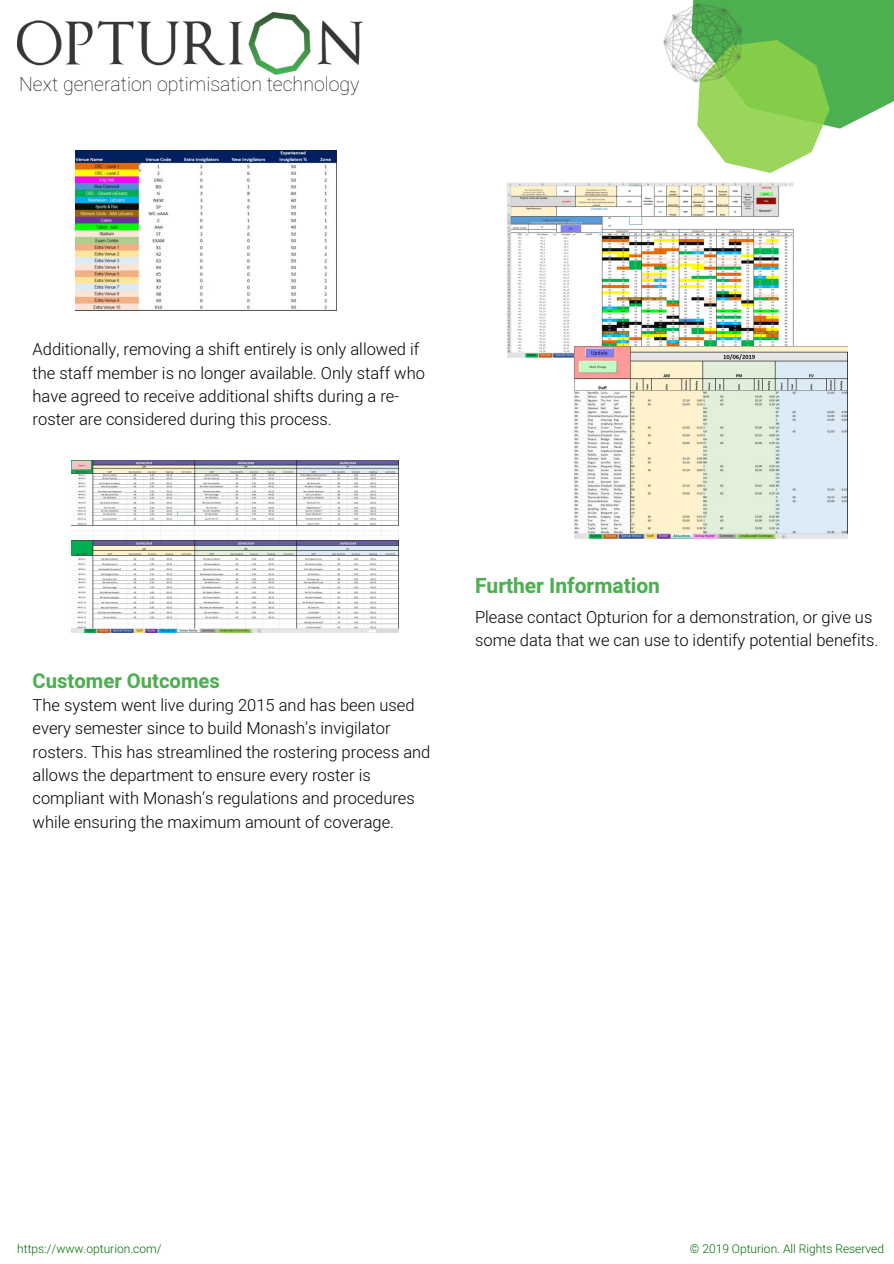
<style>
.page{position:relative;width:894px;height:1264px;background:#fff}
.page>*{position:absolute;margin:0;border:0;box-sizing:border-box;transform-origin:0 0}
.t1{font:700 21px "Heebo";color:#4caf50}
.t2{font:700 20.25px "Heebo";color:#4caf50}
.t3{font:100 19.5px "Heebo";color:#000}
.t4{font:300 16.5px/23.2px "Heebo";color:#000}
.t5{font:300 12px "Mardoto";color:#036d00}
</style>
<div class="page">
<img style="left:17px;top:12px;width:345px;height:62px">
<svg style="left:757px;top:0;width:136px;height:123px;background:#58b45b"></svg>
<svg style="left:697px;top:16px;width:155px;height:171px"></svg>
<img style="left:663px;top:0;width:94px;height:97px">
<img style="left:76px;top:151px;width:260px;height:159px">
<img style="left:71px;top:460px;width:327px;height:172px">
<img style="left:507px;top:182px;width:285px;height:175px">
<img style="left:574px;top:346px;width:272px;height:192px">
<p class="t3" style="left:19px;top:71px;width:342px">Next generation optimisation technology</p>
<p class="t4" style="left:33px;top:338px;width:394px">Additionally, removing a shift entirely is only allowed if the staff member is no longer available. Only staff who have agreed to receive additional shifts during a re&shy;roster are considered during this process.</p>
<p class="t2" style="left:33px;top:666px;width:189px">Customer Outcomes</p>
<p class="t4" style="left:33px;top:694px;width:399px">The system went live during 2015 and has been used every semester since to build Monash’s invigilator rosters. This has streamlined the rostering process and allows the department to ensure every roster is compliant with Monash’s regulations and procedures while ensuring the maximum amount of coverage.</p>
<p class="t1" style="left:475px;top:571px;width:186px">Further Information</p>
<p class="t4" style="left:475px;top:605px;width:404px">Please contact Opturion for a demonstration, or give us some data that we can use to identify potential benefits.</p>
<p class="t5" style="left:17px;top:1242px;width:146px">https://www.opturion.com/</p>
<p class="t5" style="left:689px;top:1242px;width:196px">© 2019 Opturion. All Rights Reserved</p>
</div>
